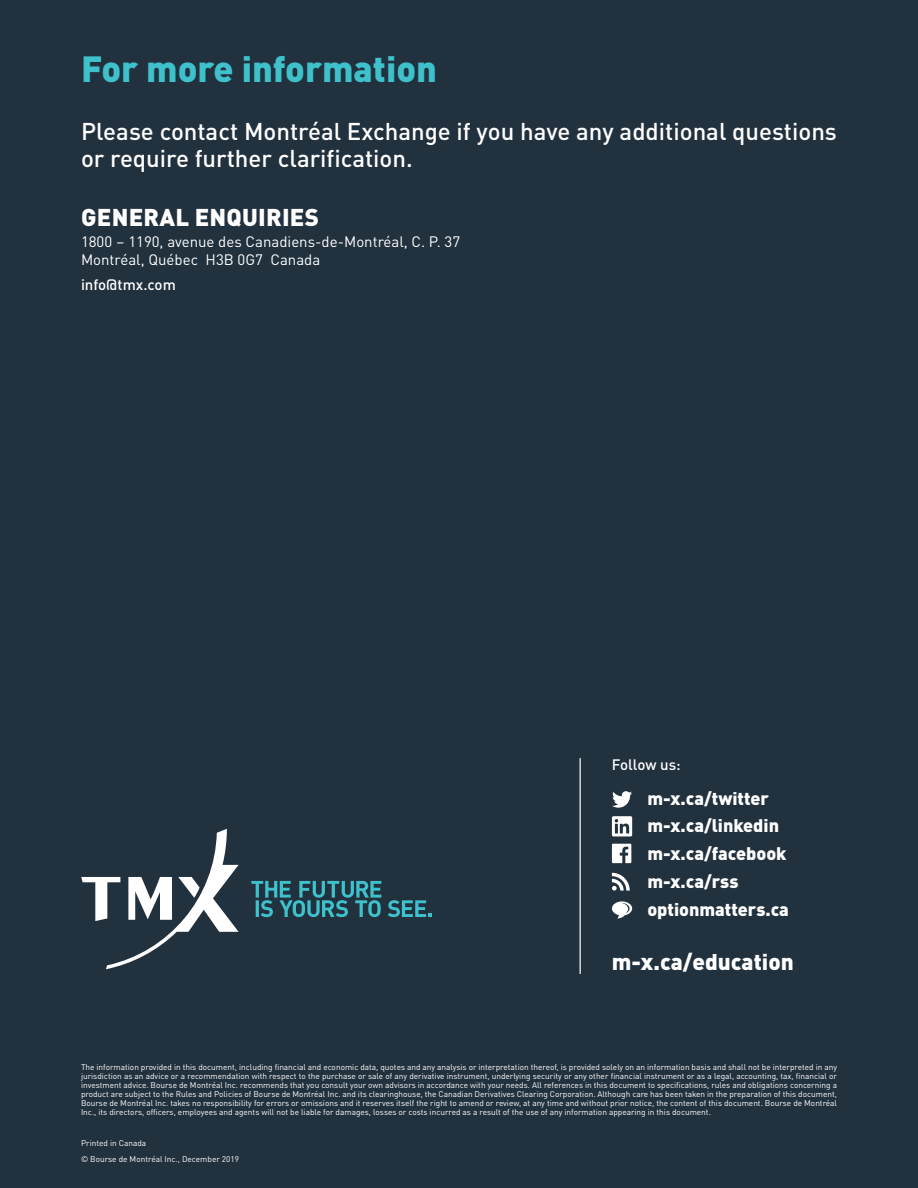
<style>
.page{position:relative;width:918px;height:1188px;background:#21313e}
.page>*{position:absolute;margin:0;border:0;box-sizing:border-box;transform-origin:0 0}
.t1{font:900 36px "DIN Pro";color:#3ec1cb}
.t2{font:500 24px/27px "DIN Pro";color:#fff}
.t3{font:900 24px "DIN Pro";letter-spacing:.01em;color:#fff}
.t4{font:900 22.5px "DIN Pro";color:#fff}
.t5{font:900 18px "DIN Pro";color:#fff}
.t6{font:15px/18px "DIN Pro";color:#fff}
.t7{font:500 15px "DIN Pro";color:#fff}
.Disclaimer{font:8.25px/9px "DIN Pro";color:#fff;text-align:justify}
</style>
<div class="page">
<hr style="left:579px;top:758px;width:2px;height:216px;background:#cbd6dd">
<svg style="left:612px;top:791px;width:20px;height:17px"></svg>
<svg style="left:612px;top:816px;width:20px;height:20px"></svg>
<svg style="left:612px;top:844px;width:19px;height:19px"></svg>
<svg style="left:612px;top:873px;width:18px;height:18px"></svg>
<svg style="left:612px;top:901px;width:20px;height:18px"></svg>
<svg style="left:251px;top:881px;width:181px;height:36px"></svg>
<svg style="left:81px;top:829px;width:158px;height:140px"></svg>
<p class="t1" style="left:81px;top:40px;width:358px">For more information</p>
<p class="t2" style="left:81px;top:117px;width:757px">Please contact Montréal Exchange if you have any additional questions or require further clarification.</p>
<p class="t3" style="left:81px;top:198px;width:239px">GENERAL ENQUIRIES</p>
<p class="t6" style="left:81px;top:232px;width:381px">1800 – 1190, avenue des Canadiens-de-Montréal, C. P. 37<br>Montréal, Québec H3B 0G7 Canada</p>
<p class="t7" style="left:81px;top:273px;width:96px">info@tmx.com</p>
<p class="t7" style="left:612px;top:753px;width:70px">Follow us:</p>
<p class="t5" style="left:647px;top:784px;width:123px">m-x.ca/twitter</p>
<p class="t5" style="left:647px;top:811px;width:133px">m-x.ca/linkedin</p>
<p class="t5" style="left:647px;top:839px;width:141px">m-x.ca/facebook</p>
<p class="t5" style="left:647px;top:867px;width:93px">m-x.ca/rss</p>
<p class="t5" style="left:647px;top:895px;width:143px">optionmatters.ca</p>
<p class="t4" style="left:612px;top:943px;width:183px">m-x.ca/education</p>
<p class="Disclaimer" style="left:81px;top:1062px;width:758px">The information provided in this document, including financial and economic data, quotes and any analysis or interpretation thereof, is provided solely on an information basis and shall not be interpreted in any jurisdiction as an advice or a recommendation with respect to the purchase or sale of any derivative instrument, underlying security or any other financial instrument or as a legal, accounting, tax, financial or investment advice. Bourse de Montréal Inc. recommends that you consult your own advisors in accordance with your needs. All references in this document to specifications, rules and obligations concerning a product are subject to the Rules and Policies of Bourse de Montréal Inc. and its clearinghouse, the Canadian Derivatives Clearing Corporation. Although care has been taken in the preparation of this document, Bourse de Montréal Inc. takes no responsibility for errors or omissions and it reserves itself the right to amend or review, at any time and without prior notice, the content of this document. Bourse de Montréal Inc., its directors, officers, employees and agents will not be liable for damages, losses or costs incurred as a result of the use of any information appearing in this document.</p>
<p class="Disclaimer" style="left:81px;top:1138px;width:67px">Printed in Canada</p>
<p class="Disclaimer" style="left:81px;top:1154px;width:160px">© Bourse de Montréal Inc., December 2019</p>
</div>
